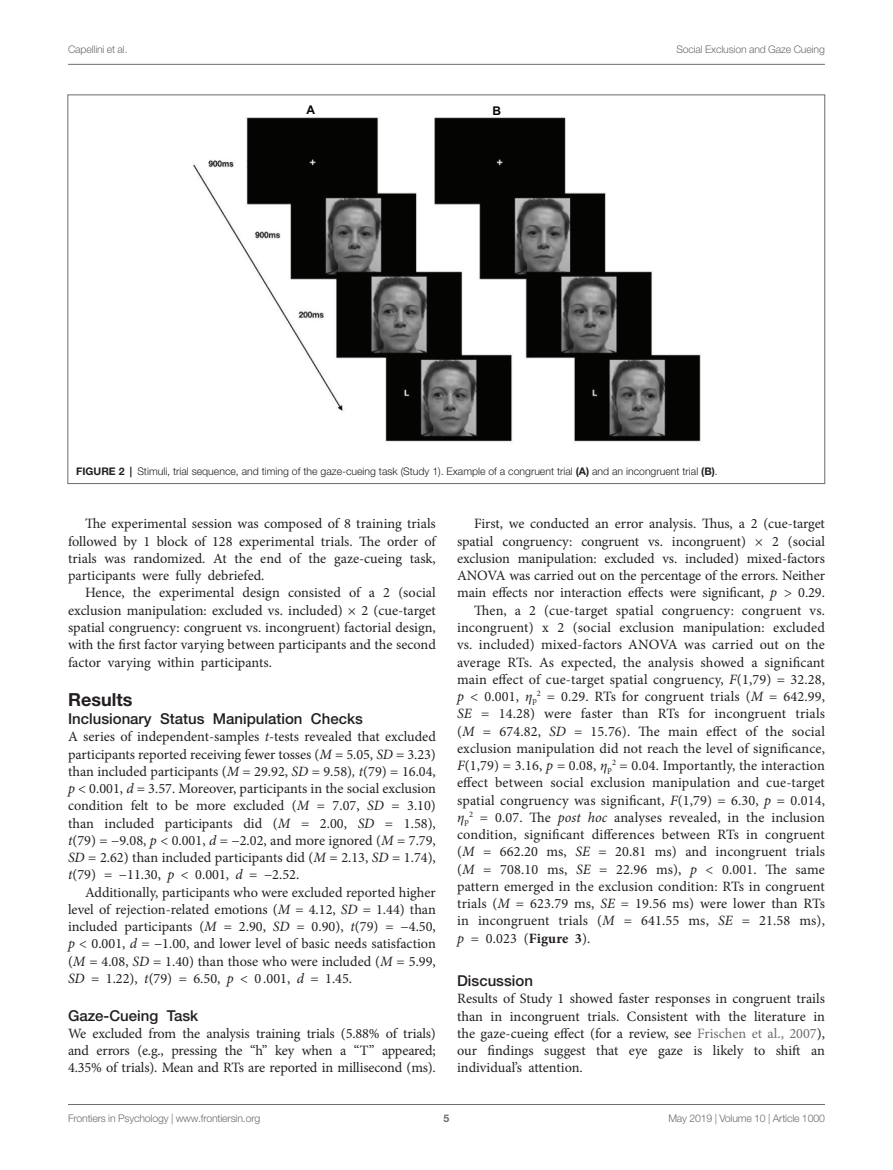
<style>
.page{position:relative;width:893px;height:1170px;background:#fff}
.page>*{position:absolute;margin:0;border:0;box-sizing:border-box;transform-origin:0 0}
.HEAD_2{font:700 18px "Helvetica Neue LT Std";color:#231f20}
.HEAD_3_after_HEAD_2{font:500 15px "Helvetica Neue LT Std";color:#231f20}
.HEAD_3{font:500 15px "Helvetica Neue LT Std";color:#231f20}
.TEXT{font:14.25px/17.2px "Minion Pro";color:#231f20;text-align:justify}
.TEXT_FLUSH{font:14.25px/17.2px "Minion Pro";letter-spacing:-.005em;color:#231f20;text-align:justify}
.t1{font:700 12px "Arial";color:#040503}
.FIG_LEG{font:300 10.5px "Helvetica Neue LT Std";color:#231f20}
.t2{font:300 10.5px "Helvetica Neue LT Std";letter-spacing:-.015em;color:#6c6d70}
.t3{font:700 10.5px "Helvetica Neue LT Std";color:#6c6d70}
.s1{font-weight:700}
.s2{font-style:italic}
.s3{color:#6c6d70}
</style>
<div class="page">
<hr style="left:68px;top:64px;width:757px;height:1px;background:#6c6d70">
<hr style="left:68px;top:1104px;width:757px;height:1px;background:#6c6d70">
<img style="left:193px;top:117px;width:508px;height:325px">
<p class="t2" style="left:68px;top:42px;width:61px">Capellini et al.</p>
<p class="t2" style="left:676px;top:42px;width:150px">Social Exclusion and Gaze Cueing</p>
<p class="t1" style="left:306px;top:101px;width:10px">A</p>
<p class="t1" style="left:492px;top:103px;width:10px">B</p>
<p class="FIG_LEG" style="left:76px;top:465px;width:643px"><span class="s1">FIGURE 2 |</span> Stimuli, trial sequence, and timing of the gaze-cueing task (Study 1). Example of a congruent trial <span class="s1">(A)</span> and an incongruent trial <span class="s1">(B)</span>.</p>
<p class="TEXT" style="left:68px;top:515px;width:369px;text-indent:17px">The experimental session was composed of 8 training trials followed by 1 block of 128 experimental trials. The order of trials was randomized. At the end of the gaze-cueing task, participants were fully debriefed.</p>
<p class="TEXT" style="left:68px;top:584px;width:369px;text-indent:17px">Hence, the experimental design consisted of a 2 (social exclusion manipulation: excluded vs. included) × 2 (cue-target spatial congruency: congruent vs. incongruent) factorial design, with the first factor varying between participants and the second factor varying within participants.</p>
<p class="HEAD_2" style="left:68px;top:688px;width:66px">Results</p>
<p class="HEAD_3_after_HEAD_2" style="left:68px;top:709px;width:296px">Inclusionary Status Manipulation Checks</p>
<p class="TEXT_FLUSH" style="left:68px;top:728px;width:369px">A series of independent-samples <span class="s2">t</span>-tests revealed that excluded participants reported receiving fewer tosses (<span class="s2">M</span> = 5.05, <span class="s2">SD</span> = 3.23) than included participants (<span class="s2">M</span> = 29.92, <span class="s2">SD</span> = 9.58)<span class="s2">, t</span>(79) = 16.04, <span class="s2">p</span> &lt; 0.001, <span class="s2">d</span> = 3.57. Moreover, participants in the social exclusion condition felt to be more excluded (<span class="s2">M</span> = 7.07, <span class="s2">SD</span> = 3.10) than included participants did (<span class="s2">M</span> = 2.00, <span class="s2">SD</span> = 1.58), <span class="s2">t</span>(79) = −9.08, <span class="s2">p</span> &lt; 0.001, <span class="s2">d</span> = −2.02, and more ignored (<span class="s2">M</span> = 7.79, <span class="s2">SD</span> = 2.62) than included participants did (<span class="s2">M</span> = 2.13, <span class="s2">SD</span> = 1.74), <span class="s2">t</span>(79) = −11.30, <span class="s2">p</span> &lt; 0.001, <span class="s2">d</span> = −2.52.</p>
<p class="TEXT" style="left:68px;top:883px;width:369px;text-indent:17px">Additionally, participants who were excluded reported higher level of rejection-related emotions (<span class="s2">M</span> = 4.12, <span class="s2">SD</span> = 1.44) than included participants (<span class="s2">M</span> = 2.90, <span class="s2">SD</span> = 0.90), <span class="s2">t</span>(79) = −4.50, <span class="s2">p</span> &lt; 0.001, <span class="s2">d</span> = −1.00, and lower level of basic needs satisfaction (<span class="s2">M</span> = 4.08, <span class="s2">SD</span> = 1.40) than those who were included (<span class="s2">M</span> = 5.99, <span class="s2">SD</span> = 1.22), <span class="s2">t</span>(79) = 6.50, <span class="s2">p</span> &lt; 0 .001, <span class="s2">d</span> = 1.45.</p>
<p class="HEAD_3" style="left:68px;top:1006px;width:132px">Gaze-Cueing Task</p>
<p class="TEXT_FLUSH" style="left:68px;top:1024px;width:369px">We excluded from the analysis training trials (5.88% of trials) and errors (e.g., pressing the “h” key when a “T” appeared; 4.35% of trials). Mean and RTs are reported in millisecond (ms).</p>
<p class="TEXT" style="left:457px;top:515px;width:369px;text-indent:17px">First, we conducted an error analysis. Thus, a 2 (cue-target spatial congruency: congruent vs. incongruent) × 2 (social exclusion manipulation: excluded vs. included) mixed-factors ANOVA was carried out on the percentage of the errors. Neither main effects nor interaction effects were significant, <span class="s2">p &gt;</span> 0.29.</p>
<p class="TEXT" style="left:457px;top:601px;width:369px;text-indent:17px">Then, a 2 (cue-target spatial congruency: congruent vs. incongruent) x 2 (social exclusion manipulation: excluded vs. included) mixed-factors ANOVA was carried out on the average RTs. As expected, the analysis showed a significant main effect of cue-target spatial congruency, <span class="s2">F</span>(1,79) = 32.28, <span class="s2">p &lt;</span> 0.001, <span class="s2">η</span><sub>p</sub><sup>2</sup> = 0.29. RTs for congruent trials (<span class="s2">M</span> = 642.99, <span class="s2">SE</span> = 14.28) were faster than RTs for incongruent trials (<span class="s2">M</span> = 674.82, <span class="s2">SD</span> = 15.76). The main effect of the social exclusion manipulation did not reach the level of significance, <span class="s2">F</span>(1,79) = 3.16, <span class="s2">p =</span> 0.08, <span class="s2">η</span><sub>p</sub><sup>2</sup> = 0.04. Importantly, the interaction effect between social exclusion manipulation and cue-target spatial congruency was significant, <span class="s2">F</span>(1,79) = 6.30, <span class="s2">p =</span> 0.014, <span class="s2">η</span><sub>p</sub><sup>2</sup> = 0.07. The <span class="s2">post hoc</span> analyses revealed, in the inclusion condition, significant differences between RTs in congruent (<span class="s2">M</span> = 662.20 ms, <span class="s2">SE</span> = 20.81 ms) and incongruent trials (<span class="s2">M</span> = 708.10 ms, <span class="s2">SE</span> = 22.96 ms), <span class="s2">p</span> &lt; 0.001. The same pattern emerged in the exclusion condition: RTs in congruent trials (<span class="s2">M</span> = 623.79 ms, <span class="s2">SE</span> = 19.56 ms) were lower than RTs in incongruent trials (<span class="s2">M</span> = 641.55 ms, <span class="s2">SE</span> = 21.58 ms), <span class="s2">p</span> = 0.023 (<span class="s1">Figure 3</span>).</p>
<p class="HEAD_3" style="left:457px;top:971px;width:77px">Discussion</p>
<p class="TEXT_FLUSH" style="left:457px;top:990px;width:369px">Results of Study 1 showed faster responses in congruent trails than in incongruent trials. Consistent with the literature in the gaze-cueing effect (for a review, see <span class="s3">Frischen et al., 2007</span>), our findings suggest that eye gaze is likely to shift an individual’s attention.</p>
<p class="t2" style="left:68px;top:1111px;width:194px">Frontiers in Psychology | www.frontiersin.org</p>
<p class="t3" style="left:444px;top:1111px;width:7px">5</p>
<p class="t2" style="left:668px;top:1111px;width:158px">May 2019 | Volume 10 | Article 1000</p>
</div>
